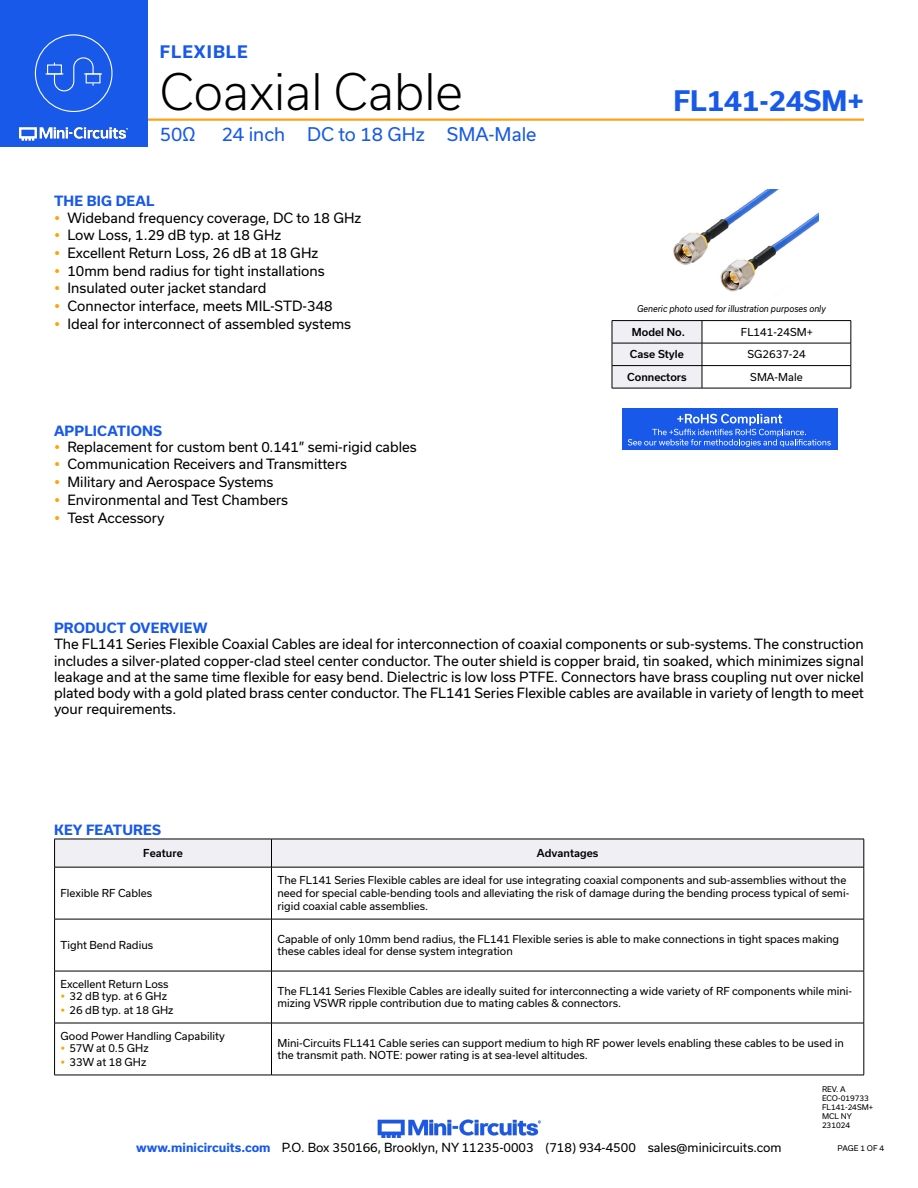
<style>
.page{position:relative;width:918px;height:1188px;background:#fff}
.page>*{position:absolute;margin:0;border:0;box-sizing:border-box;transform-origin:0 0}
.t1{font:300 48px "Usual";color:#000}
.t2{font:700 27px "Usual";color:#1859ea}
.t3{font:18px "Usual";color:#1859ea}
.t4{font:700 16.5px "Usual";letter-spacing:.065em;color:#1859ea}
.Regular_Copy{font:13.5px/16.2px "Usual";color:#000;text-align:justify}
.Blue_Headers{font:700 13.5px "Usual";letter-spacing:.015em;color:#1859ea}
.t5{font:12px "Usual";color:#000}
.Table_Body_Left_Just{font:10.5px/12.6px "Usual";color:#000}
.Table_Header_Center{font:500 10.5px "Usual";color:#000}
.Table_Body_Center{font:10.5px "Usual";color:#000}
.Generic_photo_text{font:italic 9px "Usual";color:#000;scale:.9 1}
.Revision{font:7.5px "Usual";color:#000}
.s1{font-weight:700;color:#1859ea}
</style>
<div class="page">
<img style="left:377px;top:1119px;width:164px;height:19px">
<hr style="left:111px;top:118px;width:753px;height:3px;background:#faa21b">
<div style="left:0;top:0;width:147px;height:147px;background:#1859ea"></div>
<hr style="left:917px;top:0;width:1px;height:147px;background:#1859ea">
<img style="left:18px;top:126px;width:111px;height:15px">
<div style="left:35px;top:34px;width:77px;height:78px;border:1px solid #fff;border-radius:50%"></div>
<svg style="left:46px;top:57px;width:56px;height:35px"></svg>
<svg style="left:54px;top:839px;width:811px;height:28px"></svg>
<hr style="left:54px;top:867px;width:218px;height:1px;background:#000">
<hr style="left:54px;top:867px;width:1px;height:52px;background:#000">
<hr style="left:272px;top:867px;width:592px;height:1px;background:#000">
<hr style="left:864px;top:867px;width:1px;height:52px;background:#000">
<hr style="left:54px;top:919px;width:218px;height:1px;background:#000">
<hr style="left:54px;top:919px;width:1px;height:52px;background:#000">
<hr style="left:272px;top:919px;width:592px;height:1px;background:#000">
<hr style="left:864px;top:919px;width:1px;height:52px;background:#000">
<hr style="left:54px;top:971px;width:218px;height:1px;background:#000">
<hr style="left:54px;top:971px;width:1px;height:52px;background:#000">
<hr style="left:272px;top:971px;width:592px;height:1px;background:#000">
<hr style="left:864px;top:971px;width:1px;height:52px;background:#000">
<hr style="left:54px;top:1023px;width:218px;height:1px;background:#000">
<hr style="left:54px;top:1023px;width:1px;height:52px;background:#000">
<hr style="left:272px;top:1023px;width:592px;height:1px;background:#000">
<hr style="left:864px;top:1023px;width:1px;height:52px;background:#000">
<hr style="left:54px;top:1075px;width:218px;height:1px;background:#000">
<hr style="left:272px;top:1075px;width:592px;height:1px;background:#000">
<hr style="left:271px;top:867px;width:1px;height:52px;background:#000">
<hr style="left:271px;top:919px;width:1px;height:52px;background:#000">
<hr style="left:271px;top:971px;width:1px;height:52px;background:#000">
<hr style="left:271px;top:1023px;width:1px;height:52px;background:#000">
<hr style="left:612px;top:320px;width:90px;height:1px;background:#000">
<hr style="left:702px;top:320px;width:149px;height:1px;background:#000">
<hr style="left:702px;top:343px;width:149px;height:1px;background:#000">
<hr style="left:702px;top:365px;width:149px;height:1px;background:#000">
<svg style="left:612px;top:321px;width:91px;height:67px"></svg>
<svg style="left:851px;top:321px;width:1px;height:67px"></svg>
<hr style="left:612px;top:388px;width:90px;height:1px;background:#000">
<hr style="left:702px;top:388px;width:149px;height:1px;background:#000">
<div style="left:622px;top:408px;width:216px;height:42px;background:#1859ea"></div>
<svg style="left:628px;top:414px;width:203px;height:33px"></svg>
<img style="left:673px;top:190px;width:145px;height:102px">
<p class="t4" style="left:160px;top:42px;width:89px">FLEXIBLE</p>
<h1 class="t1" style="left:160px;top:64px;width:305px">Coaxial Cable</h1>
<h3 class="t3" style="left:160px;top:124px;width:37px">50Ω</h3>
<h3 class="t3" style="left:222px;top:124px;width:316px">24 inch DC to 18 GHz SMA-Male</h3>
<p class="Blue_Headers" style="left:54px;top:193px;width:102px">THE BIG DEAL</p>
<p class="Regular_Copy" style="left:68px;top:209px;width:295px">Wideband frequency coverage, DC to 18 GHz</p>
<p class="Regular_Copy" style="left:68px;top:227px;width:215px">Low Loss, 1.29 dB typ. at 18 GHz</p>
<p class="Regular_Copy" style="left:68px;top:245px;width:252px">Excellent Return Loss, 26 dB at 18 GHz</p>
<p class="Regular_Copy" style="left:68px;top:262px;width:259px">10mm bend radius for tight installations</p>
<p class="Regular_Copy" style="left:68px;top:280px;width:201px">Insulated outer jacket standard</p>
<p class="Regular_Copy" style="left:68px;top:298px;width:267px">Connector interface, meets MIL-STD-348</p>
<p class="Regular_Copy" style="left:68px;top:316px;width:285px">Ideal for interconnect of assembled systems</p>
<p class="Blue_Headers" style="left:54px;top:423px;width:110px">APPLICATIONS</p>
<p class="Regular_Copy" style="left:68px;top:439px;width:351px">Replacement for custom bent 0.141” semi-rigid cables</p>
<p class="Regular_Copy" style="left:68px;top:456px;width:281px">Communication Receivers and Transmitters</p>
<p class="Regular_Copy" style="left:68px;top:474px;width:208px">Military and Aerospace Systems</p>
<p class="Regular_Copy" style="left:68px;top:492px;width:222px">Environmental and Test Chambers</p>
<p class="Regular_Copy" style="left:68px;top:509px;width:99px">Test Accessory</p>
<h2 class="t2" style="left:673px;top:85px;width:192px">FL141-24SM+</h2>
<p class="Generic_photo_text" style="left:637px;top:304px;width:211px">Generic photo used for illustration purposes only</p>
<p class="Table_Header_Center" style="left:632px;top:326px;width:55px">Model No.</p>
<p class="Table_Body_Center" style="left:741px;top:326px;width:74px">FL141-24SM+</p>
<p class="Table_Header_Center" style="left:630px;top:348px;width:55px">Case Style</p>
<p class="Table_Body_Center" style="left:747px;top:348px;width:60px">SG2637-24</p>
<p class="Table_Header_Center" style="left:627px;top:371px;width:61px">Connectors</p>
<p class="Table_Body_Center" style="left:750px;top:371px;width:54px">SMA-Male</p>
<p class="Blue_Headers" style="left:54px;top:620px;width:155px">PRODUCT OVERVIEW</p>
<p class="Regular_Copy" style="left:54px;top:636px;width:811px">The FL141 Series Flexible Coaxial Cables are ideal for interconnection of coaxial components or sub-systems. The construction includes a silver-plated copper-clad steel center conductor. The outer shield is copper braid, tin soaked, which minimizes signal leakage and at the same time flexible for easy bend. Dielectric is low loss PTFE. Connectors have brass coupling nut over nickel plated body with a gold plated brass center conductor. The FL141 Series Flexible cables are available in variety of length to meet your requirements.</p>
<p class="Blue_Headers" style="left:54px;top:823px;width:108px">KEY FEATURES</p>
<p class="Table_Header_Center" style="left:143px;top:847px;width:41px">Feature</p>
<p class="Table_Header_Center" style="left:537px;top:847px;width:63px">Advantages</p>
<p class="Table_Body_Left_Just" style="left:61px;top:887px;width:93px">Flexible RF Cables</p>
<p class="Table_Body_Left_Just" style="left:278px;top:874px;width:573px">The FL141 Series Flexible cables are ideal for use integrating coaxial components and sub-assemblies without the need for special cable-bending tools and alleviating the risk of damage during the bending process typical of semi&shy;rigid coaxial cable assemblies.</p>
<p class="Table_Body_Left_Just" style="left:61px;top:939px;width:94px">Tight Bend Radius</p>
<p class="Table_Body_Left_Just" style="left:278px;top:932px;width:563px">Capable of only 10mm bend radius, the FL141 Flexible series is able to make connections in tight spaces making these cables ideal for dense system integration</p>
<p class="Table_Body_Left_Just" style="left:61px;top:977px;width:110px">Excellent Return Loss</p>
<p class="Table_Body_Left_Just" style="left:70px;top:990px;width:99px">32 dB typ. at 6 GHz</p>
<p class="Table_Body_Left_Just" style="left:70px;top:1004px;width:105px">26 dB typ. at 18 GHz</p>
<p class="Table_Body_Left_Just" style="left:278px;top:984px;width:576px">The FL141 Series Flexible Cables are ideally suited for interconnecting a wide variety of RF components while mini&shy;mizing VSWR ripple contribution due to mating cables &amp; connectors.</p>
<p class="Table_Body_Left_Just" style="left:61px;top:1029px;width:166px">Good Power Handling Capability</p>
<p class="Table_Body_Left_Just" style="left:70px;top:1042px;width:81px">57W at 0.5 GHz</p>
<p class="Table_Body_Left_Just" style="left:70px;top:1056px;width:78px">33W at 18 GHz</p>
<p class="Table_Body_Left_Just" style="left:278px;top:1036px;width:568px">Mini-Circuits FL141 Cable series can support medium to high RF power levels enabling these cables to be used in the transmit path. NOTE: power rating is at sea-level altitudes.</p>
<p class="Revision" style="left:822px;top:1085px;width:25px">REV. A</p>
<p class="Revision" style="left:822px;top:1094px;width:48px">ECO-019733</p>
<p class="Revision" style="left:822px;top:1103px;width:53px">FL141-24SM+</p>
<p class="Revision" style="left:822px;top:1112px;width:31px">MCL NY</p>
<p class="Revision" style="left:822px;top:1121px;width:30px">231024</p>
<p class="t5" style="left:136px;top:1141px;width:647px"><span class="s1">www.minicircuits.com</span> P.O. Box 350166, Brooklyn, NY 11235-0003 (718) 934-4500 sales@minicircuits.com</p>
<p class="Revision" style="left:838px;top:1144px;width:48px">PAGE 1 OF 4</p>
</div>
